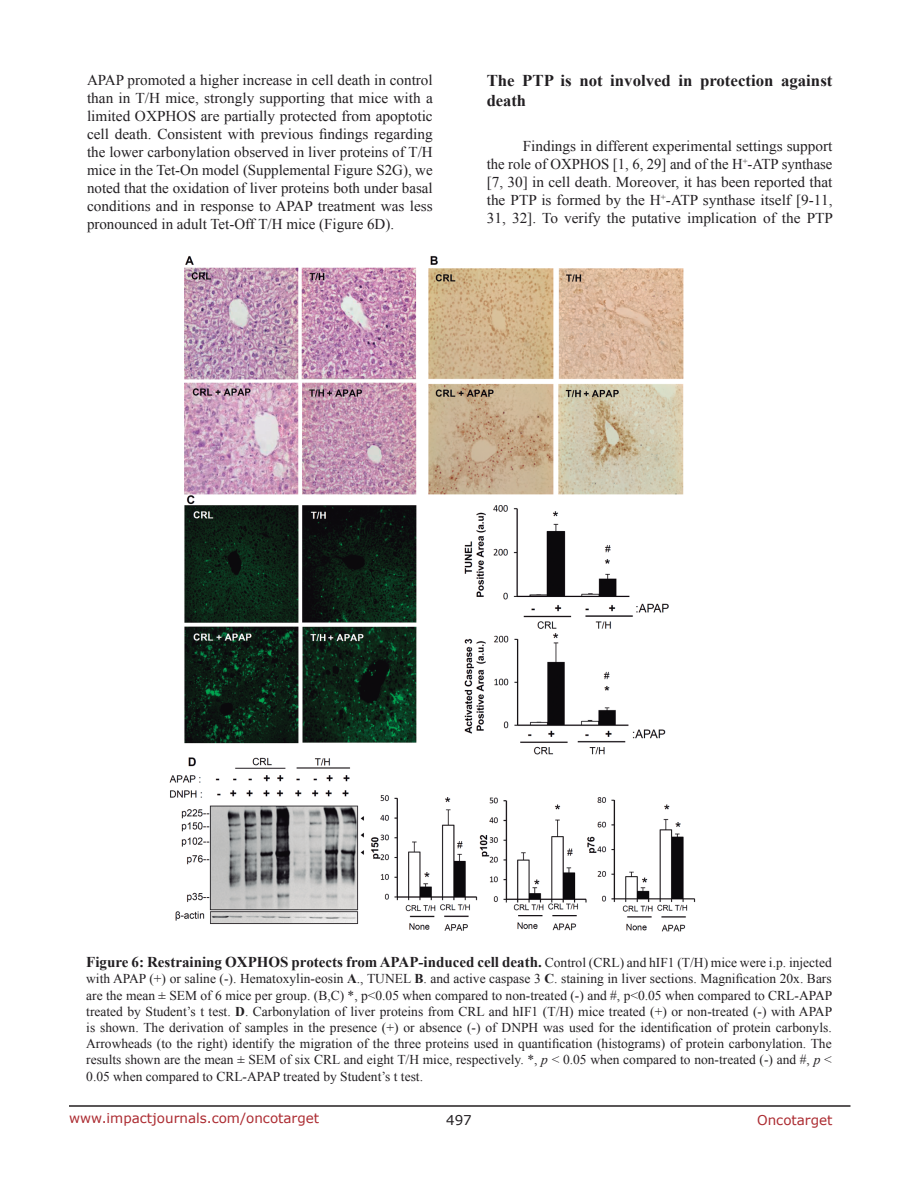
<style>
.page{position:relative;width:918px;height:1188px;background:#fff}
.page>*{position:absolute;margin:0;border:0;box-sizing:border-box;transform-origin:0 0}
.SubHeading{font:700 16.5px/19.8px "Times New Roman";color:#221f22}
.BodyText{font:15px/18px "Times New Roman";color:#221f22;text-align:justify}
.FigureText{font:700 15px "Times New Roman";color:#221f22}
.FigureText-2{font:13.5px/16.2px "Times New Roman";color:#221f22;text-align:justify}
.t1{font:13.5px "Verdana";color:#ac2b31}
.t2{font:13.5px "Verdana";color:#221f22}
.s1{font-weight:400;font-size:13.5px}
.s2{font-weight:700}
.s3{font-style:italic}
</style>
<div class="page">
<hr style="left:69px;top:1105px;width:781px;height:2px;background:#231f20">
<img style="left:169px;top:256px;width:527px;height:676px">
<p class="BodyText" style="left:87px;top:71px;width:347px">APAP promoted a higher increase in cell death in control than in T/H mice, strongly supporting that mice with a limited OXPHOS are partially protected from apoptotic cell death. Consistent with previous findings regarding the lower carbonylation observed in liver proteins of T/H mice in the Tet-On model (Supplemental Figure S2G), we noted that the oxidation of liver proteins both under basal conditions and in response to APAP treatment was less pronounced in adult Tet-Off T/H mice (Figure 6D).</p>
<p class="SubHeading" style="left:487px;top:70px;width:347px">The PTP is not involved in protection against death</p>
<p class="BodyText" style="left:487px;top:137px;width:348px;text-indent:36px">Findings in different experimental settings support the role of OXPHOS [1, 6, 29] and of the H<sup>+</sup>-ATP synthase [7, 30] in cell death. Moreover, it has been reported that the PTP is formed by the H<sup>+</sup>-ATP synthase itself [9-11, 31, 32]. To verify the putative implication of the PTP</p>
<p class="FigureText" style="left:86px;top:952px;width:747px">Figure 6: Restraining OXPHOS protects from APAP-induced cell death. <span class="s1">Control (CRL) and hIF1 (T/H) mice were i.p. injected</span></p>
<p class="FigureText-2" style="left:86px;top:971px;width:748px">with APAP (+) or saline (-). Hematoxylin-eosin <span class="s2">A</span>., TUNEL <span class="s2">B</span>. and active caspase 3 <span class="s2">C</span>. staining in liver sections. Magnification 20x. Bars are the mean ± SEM of 6 mice per group. (B,C) *, p&lt;0.05 when compared to non-treated (-) and #, p&lt;0.05 when compared to CRL-APAP treated by Student’s t test. <span class="s2">D</span>. Carbonylation of liver proteins from CRL and hIF1 (T/H) mice treated (+) or non-treated (-) with APAP is shown. The derivation of samples in the presence (+) or absence (-) of DNPH was used for the identification of protein carbonyls.<br>Arrowheads (to the right) identify the migration of the three proteins used in quantification (histograms) of protein carbonylation. The results shown are the mean ± SEM of six CRL and eight T/H mice, respectively. *, <span class="s3">p</span> &lt; 0.05 when compared to non-treated (-) and #, <span class="s3">p</span> &lt; 0.05 when compared to CRL-APAP treated by Student’s t test.</p>
<p class="t1" style="left:69px;top:1109px;width:252px">www.impactjournals.com/oncotarget</p>
<p class="t2" style="left:446px;top:1111px;width:27px">497</p>
<p class="t1" style="left:757px;top:1111px;width:77px">Oncotarget</p>
</div>
